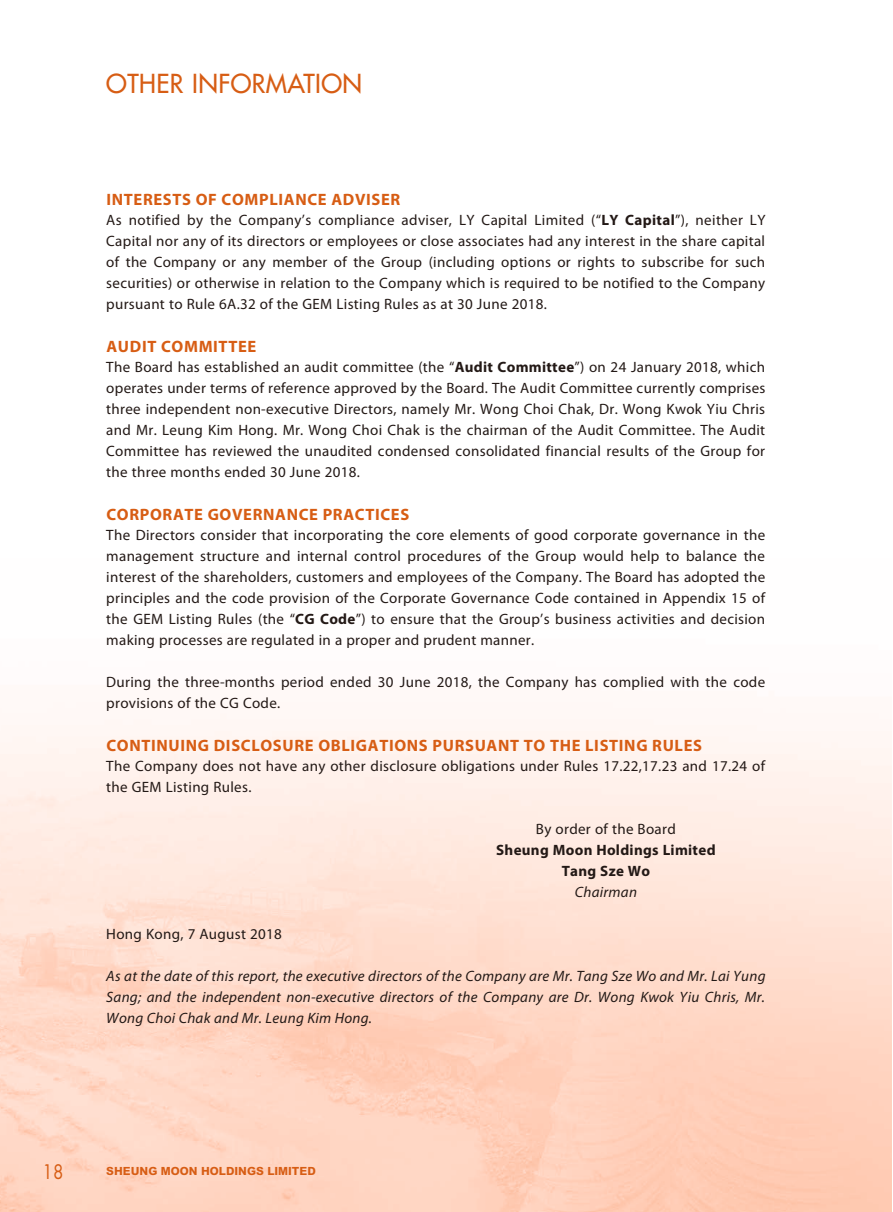
<style>
.page{position:relative;width:893px;height:1212px;background:#fff}
.page>*{position:absolute;margin:0;border:0;box-sizing:border-box;transform-origin:0 0}
.t1{font:500 25.5px "Futura Std";letter-spacing:.015em;color:#d75d14}
.t2{font:19.5px "Futura Std";color:#d75d14;scale:.86 1}
.t3{font:700 16.5px "Myriad Pro";letter-spacing:.04em;color:#d75d14}
.t4{font:15px/21px "Myriad Pro";letter-spacing:.02em;color:#231916;text-align:justify}
.t5{font:italic 15px/21px "Myriad Pro";letter-spacing:.02em;color:#231916;text-align:justify}
.t6{font:700 15px/21px "Myriad Pro";letter-spacing:.02em;color:#231916;text-align:center}
.t7{font:800 11.25px "Arial MT Std";color:#d75d14}
.s1{font-weight:700}
</style>
<div class="page">
<h1 class="t1" style="left:106px;top:68px;width:257px">OTHER INFORMATION</h1>
<p class="t3" style="left:106px;top:189px;width:295px">INTERESTS OF COMPLIANCE ADVISER</p>
<p class="t4" style="left:106px;top:209px;width:661px">As notified by the Company’s compliance adviser, LY Capital Limited (“<span class="s1">LY Capital</span>”), neither LY Capital nor any of its directors or employees or close associates had any interest in the share capital of the Company or any member of the Group (including options or rights to subscribe for such securities) or otherwise in relation to the Company which is required to be notified to the Company pursuant to Rule 6A.32 of the GEM Listing Rules as at 30 June 2018.</p>
<p class="t3" style="left:106px;top:336px;width:151px">AUDIT COMMITTEE</p>
<p class="t4" style="left:106px;top:356px;width:661px">The Board has established an audit committee (the “<span class="s1">Audit Committee</span>”) on 24 January 2018, which operates under terms of reference approved by the Board. The Audit Committee currently comprises three independent non-executive Directors, namely Mr. Wong Choi Chak, Dr. Wong Kwok Yiu Chris and Mr. Leung Kim Hong. Mr. Wong Choi Chak is the chairman of the Audit Committee. The Audit Committee has reviewed the unaudited condensed consolidated financial results of the Group for the three months ended 30 June 2018.</p>
<p class="t3" style="left:106px;top:504px;width:304px">CORPORATE GOVERNANCE PRACTICES</p>
<p class="t4" style="left:106px;top:524px;width:660px">The Directors consider that incorporating the core elements of good corporate governance in the management structure and internal control procedures of the Group would help to balance the interest of the shareholders, customers and employees of the Company. The Board has adopted the principles and the code provision of the Corporate Governance Code contained in Appendix 15 of the GEM Listing Rules (the “<span class="s1">CG Code</span>”) to ensure that the Group’s business activities and decision making processes are regulated in a proper and prudent manner.</p>
<p class="t4" style="left:106px;top:671px;width:660px">During the three-months period ended 30 June 2018, the Company has complied with the code provisions of the CG Code.</p>
<p class="t3" style="left:106px;top:735px;width:597px">CONTINUING DISCLOSURE OBLIGATIONS PURSUANT TO THE LISTING RULES</p>
<p class="t4" style="left:106px;top:755px;width:660px">The Company does not have any other disclosure obligations under Rules 17.22,17.23 and 17.24 of the GEM Listing Rules.</p>
<p class="t4" style="left:536px;top:818px;width:141px">By order of the Board</p>
<p class="t6" style="left:496px;top:839px;width:221px">Sheung Moon Holdings Limited<br>Tang Sze Wo</p>
<p class="t5" style="left:575px;top:881px;width:64px">Chairman</p>
<p class="t4" style="left:106px;top:923px;width:177px">Hong Kong, 7 August 2018</p>
<p class="t5" style="left:106px;top:965px;width:661px">As at the date of this report, the executive directors of the Company are Mr. Tang Sze Wo and Mr. Lai Yung Sang; and the independent non-executive directors of the Company are Dr. Wong Kwok Yiu Chris, Mr.<br>Wong Choi Chak and Mr. Leung Kim Hong.</p>
<h2 class="t2" style="left:43px;top:1159px;width:26px">18</h2>
<p class="t7" style="left:106px;top:1164px;width:211px">SHEUNG MOON HOLDINGS LIMITED</p>
</div>
